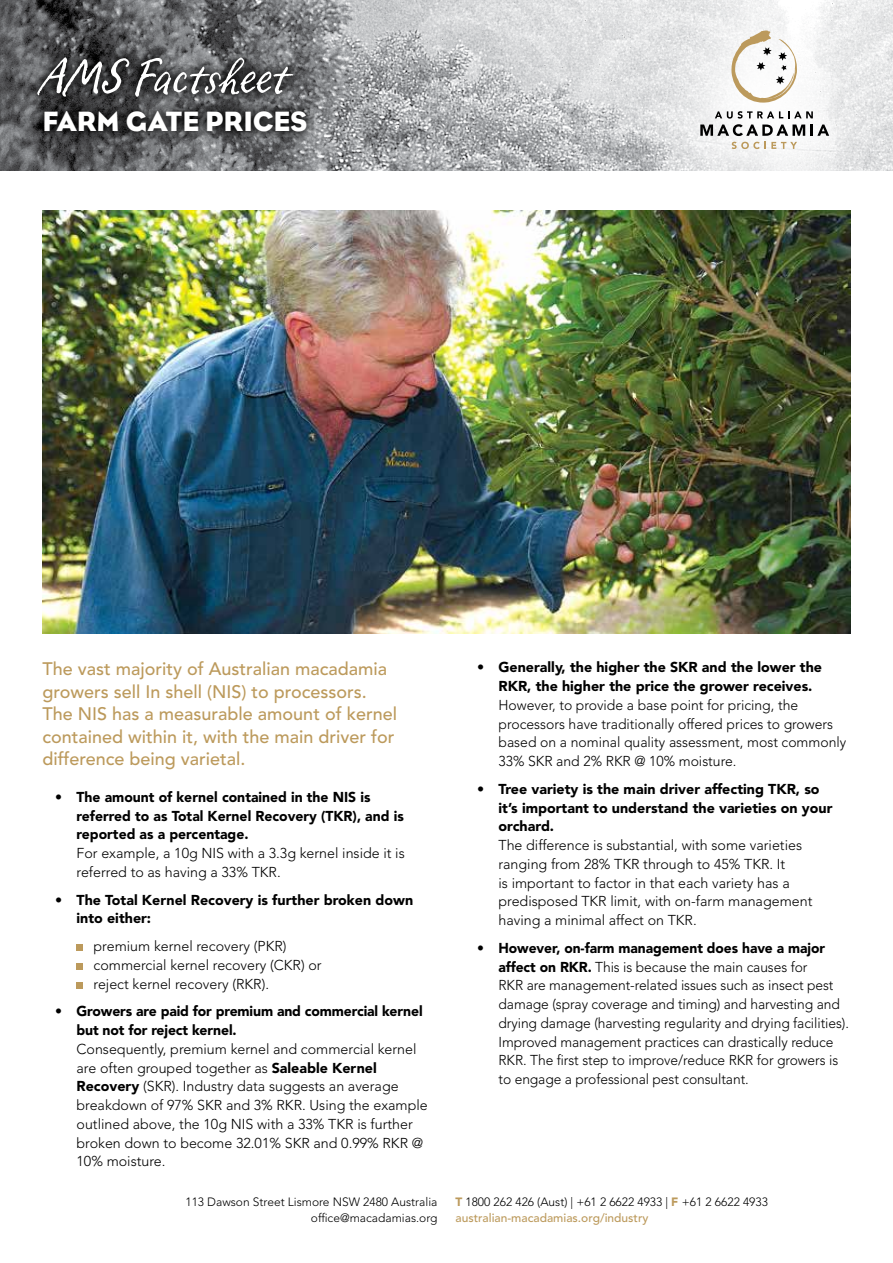
<style>
.page{position:relative;width:893px;height:1263px;background:#fff}
.page>*{position:absolute;margin:0;border:0;box-sizing:border-box;transform-origin:0 0}
.t1{font:52.5px "Ropsen Script";color:#fff}
.t2{font:28.5px "Eagle";color:#fff}
.t3{font:500 18px/22.5px "Avenir LT Std";color:#bc9a5c}
.t4{font:300 14.25px/18.8px "Avenir LT Std";color:#000}
.t5{font:900 14.25px/18.8px "Avenir LT Std";color:#000}
.t6{font:300 12px/16.5px "Avenir LT Std";color:#000}
.s1{font-weight:900}
.s2{font-weight:900;color:#bc9a5c}
.s3{font-weight:500;color:#bc9a5c}
</style>
<div class="page">
<img style="left:0;top:0;width:623px;height:170px">
<svg style="left:26px;top:47px;width:291px;height:96px;background:#444446"></svg>
<svg style="left:623px;top:0;width:270px;height:229px"></svg>
<svg style="left:731px;top:31px;width:66px;height:72px"></svg>
<svg style="left:700px;top:111px;width:129px;height:25px"></svg>
<svg style="left:731px;top:142px;width:66px;height:7px"></svg>
<img style="left:43px;top:210px;width:807px;height:423px">
<svg style="left:77px;top:945px;width:6px;height:6px"></svg>
<div style="left:77px;top:963px;width:6px;height:7px;background:#bc9a5c"></div>
<div style="left:77px;top:982px;width:6px;height:7px;background:#bc9a5c"></div>
<h1 class="t1" style="left:43px;top:47px;width:247px">AMS Factsheet</h1>
<h2 class="t2" style="left:43px;top:104px;width:266px">FARM GATE PRICES</h2>
<p class="t3" style="left:43px;top:658px;width:356px">The vast majority of Australian macadamia growers sell In shell (NIS) to processors.<br>The NIS has a measurable amount of kernel contained within it, with the main driver for difference being varietal.</p>
<p class="t5" style="left:77px;top:787px;width:329px;text-indent:-21px">• The amount of kernel contained in the NIS is referred to as Total Kernel Recovery (TKR), and is reported as a percentage.</p>
<p class="t4" style="left:77px;top:844px;width:330px">For example, a 10g NIS with a 3.3g kernel inside it is referred to as having a 33% TKR.</p>
<p class="t5" style="left:77px;top:890px;width:338px;text-indent:-21px">• The Total Kernel Recovery is further broken down into either:</p>
<p class="t4" style="left:94px;top:937px;width:230px">premium kernel recovery (PKR) commercial kernel recovery (CKR) or reject kernel recovery (RKR).</p>
<p class="t5" style="left:77px;top:1002px;width:348px;text-indent:-21px">• Growers are paid for premium and commercial kernel but not for reject kernel.</p>
<p class="t4" style="left:77px;top:1040px;width:353px">Consequently, premium kernel and commercial kernel are often grouped together as <span class="s1">Saleable Kernel Recovery</span> (SKR). Industry data suggests an average breakdown of 97% SKR and 3% RKR. Using the example outlined above, the 10g NIS with a 33% TKR is further broken down to become 32.01% SKR and 0.99% RKR @ 10% moisture.</p>
<p class="t6" style="left:185px;top:1193px;width:254px;text-align:right">113 Dawson Street Lismore NSW 2480 Australia office@macadamias.org</p>
<p class="t5" style="left:498px;top:658px;width:325px;text-indent:-21px">• Generally, the higher the SKR and the lower the<br>RKR, the higher the price the grower receives.</p>
<p class="t4" style="left:498px;top:695px;width:349px">However, to provide a base point for pricing, the processors have traditionally offered prices to growers based on a nominal quality assessment, most commonly 33% SKR and 2% RKR @ 10% moisture.</p>
<p class="t5" style="left:498px;top:779px;width:335px;text-indent:-21px">• Tree variety is the main driver affecting TKR, so it’s important to understand the varieties on your orchard.</p>
<p class="t4" style="left:498px;top:836px;width:315px">The difference is substantial, with some varieties ranging from 28% TKR through to 45% TKR. It<br>is important to factor in that each variety has a predisposed TKR limit, with on-farm management having a minimal affect on TKR.</p>
<p class="t4" style="left:498px;top:938px;width:352px;text-indent:-21px"><span class="s1">• However, on-farm management does have a major affect on RKR.</span> This is because the main causes for<br>RKR are management-related issues such as insect pest damage (spray coverage and timing) and harvesting and drying damage (harvesting regularity and drying facilities).<br>Improved management practices can drastically reduce RKR. The first step to improve/reduce RKR for growers is to engage a professional pest consultant.</p>
<p class="t6" style="left:455px;top:1193px;width:314px"><span class="s2">T</span> 1800 262 426 (Aust) | +61 2 6622 4933 | <span class="s2">F</span> +61 2 6622 4933 <span class="s3">australian-macadamias.org/industry</span></p>
</div>
